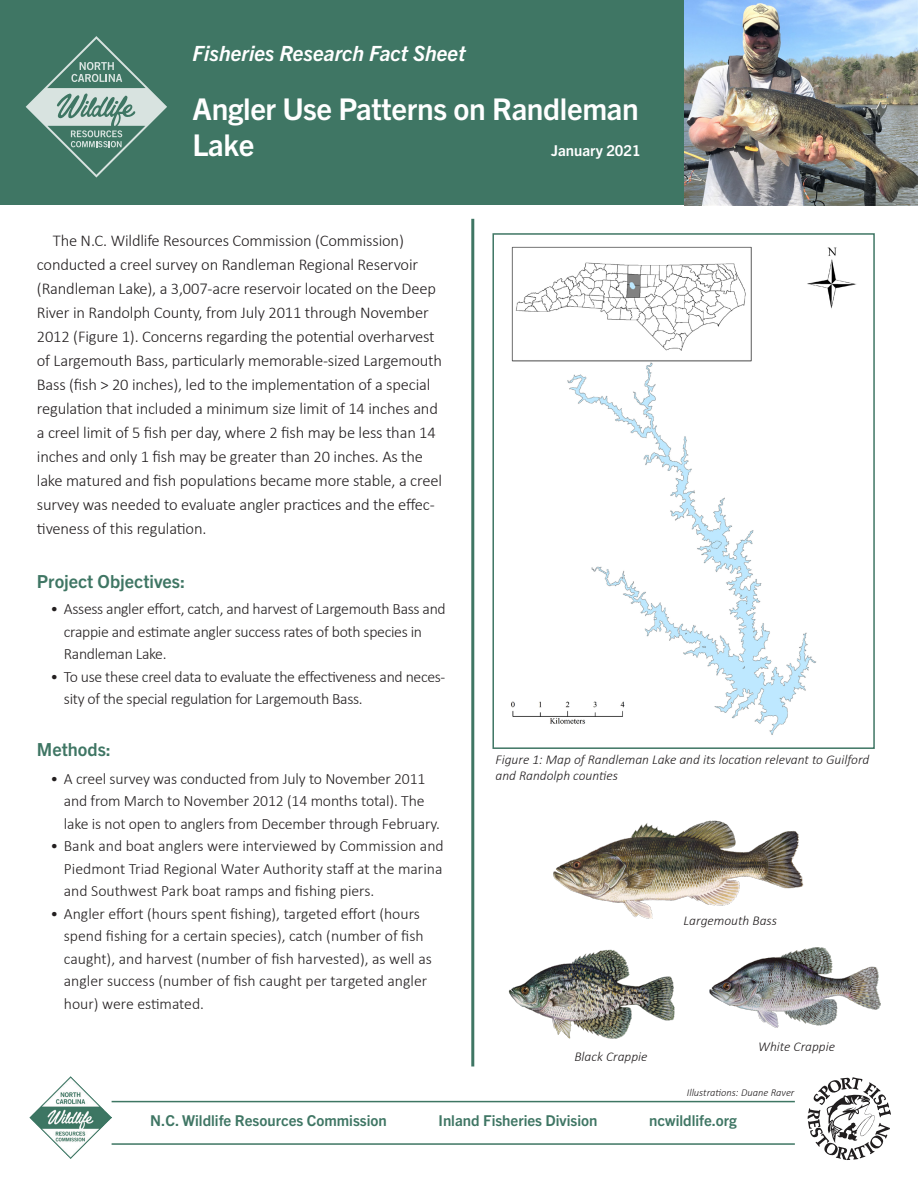
<style>
.page{position:relative;width:918px;height:1188px;background:#fff}
.page>*{position:absolute;margin:0;border:0;box-sizing:border-box;transform-origin:0 0}
.t1{font:700 30px/36px "Trade Gothic Next LT Pro";letter-spacing:-.01em;color:#fff}
.t2{font:italic 700 21px "Trade Gothic Next LT Pro";color:#fff}
.t3{font:700 18px "Trade Gothic Next LT Pro";color:#3f7664}
.t4{font:300 16.5px/24px "Calibri";letter-spacing:-.01em;color:#231f20}
.t5{font:300 15.75px/22.5px "Calibri";letter-spacing:-.01em;color:#231f20}
.t6{font:700 15px "Trade Gothic Next LT Pro";color:#3f7664}
.t7{font:700 15px "Trade Gothic Next LT Pro";color:#fff}
.t8{font:italic 300 13.5px/16.2px "Calibri";color:#231f20}
.t9{font:italic 300 10.5px "Calibri";color:#231f20}
</style>
<div class="page">
<div style="left:0;top:0;width:918px;height:205px;background:#3f7664"></div>
<svg style="left:26px;top:36px;width:141px;height:142px"></svg>
<img style="left:29px;top:1076px;width:83px;height:83px">
<svg style="left:808px;top:1077px;width:83px;height:83px"></svg>
<hr style="left:112px;top:1101px;width:683px;height:1px;background:#3e7663">
<hr style="left:112px;top:1143px;width:683px;height:2px;background:#3e7663">
<hr style="left:471px;top:219px;width:3px;height:847px;background:#3f7664">
<img style="left:511px;top:246px;width:346px;height:489px">
<div style="left:492px;top:233px;width:383px;height:516px;border:2px solid #3f7664"></div>
<img style="left:685px;top:0;width:233px;height:205px">
<img style="left:553px;top:820px;width:251px;height:99px">
<img style="left:508px;top:949px;width:167px;height:90px">
<img style="left:710px;top:948px;width:170px;height:79px">
<h2 class="t2" style="left:193px;top:38px;width:275px">Fisheries Research Fact Sheet</h2>
<h1 class="t1" style="left:193px;top:89px;width:448px">Angler Use Patterns on Randleman<br>Lake</h1>
<p class="t7" style="left:551px;top:140px;width:91px">January 2021</p>
<p class="t4" style="left:37px;top:229px;width:407px;text-indent:16px">The N.C. Wildlife Resources Commission (Commission) conducted a creel survey on Randleman Regional Reservoir (Randleman Lake), a 3,007-acre reservoir located on the Deep River in Randolph County, from July 2011 through November 2012 (Figure 1). Concerns regarding the potential overharvest of Largemouth Bass, particularly memorable-sized Largemouth Bass (fish &gt; 20 inches), led to the implementation of a special regulation that included a minimum size limit of 14 inches and a creel limit of 5 fish per day, where 2 fish may be less than 14 inches and only 1 fish may be greater than 20 inches. As the lake matured and fish populations became more stable, a creel survey was needed to evaluate angler practices and the effec&shy;tiveness of this regulation.</p>
<p class="t3" style="left:37px;top:569px;width:150px">Project Objectives:</p>
<p class="t5" style="left:64px;top:598px;width:383px;text-indent:-14px">• Assess angler effort, catch, and harvest of Largemouth Bass and crappie and estimate angler success rates of both species in<br>Randleman Lake.</p>
<p class="t5" style="left:64px;top:665px;width:383px;text-indent:-14px">• To use these creel data to evaluate the effectiveness and neces&shy;sity of the special regulation for Largemouth Bass.</p>
<p class="t3" style="left:37px;top:737px;width:76px">Methods:</p>
<p class="t5" style="left:64px;top:767px;width:378px;text-indent:-14px">• A creel survey was conducted from July to November 2011 and from March to November 2012 (14 months total). The lake is not open to anglers from December through February.</p>
<p class="t5" style="left:64px;top:835px;width:381px;text-align:justify;text-indent:-14px">• Bank and boat anglers were interviewed by Commission and Piedmont Triad Regional Water Authority staff at the marina and Southwest Park boat ramps and fishing piers.</p>
<p class="t5" style="left:64px;top:902px;width:369px;text-indent:-14px">• Angler effort (hours spent fishing), targeted effort (hours spend fishing for a certain species), catch (number of fish caught), and harvest (number of fish harvested), as well as angler success (number of fish caught per targeted angler hour) were estimated.</p>
<p class="t8" style="left:496px;top:751px;width:375px">Figure 1: Map of Randleman Lake and its location relevant to Guilford and Randolph counties</p>
<p class="t8" style="left:684px;top:912px;width:95px">Largemouth Bass</p>
<p class="t8" style="left:574px;top:1048px;width:75px">Black Crappie</p>
<p class="t8" style="left:758px;top:1038px;width:78px">White Crappie</p>
<p class="t9" style="left:687px;top:1086px;width:109px">Illustrations: Duane Raver</p>
<p class="t6" style="left:150px;top:1110px;width:238px">N.C. Wildlife Resources Commission</p>
<p class="t6" style="left:439px;top:1110px;width:160px">Inland Fisheries Division</p>
<p class="t6" style="left:649px;top:1110px;width:89px">ncwildlife.org</p>
</div>
